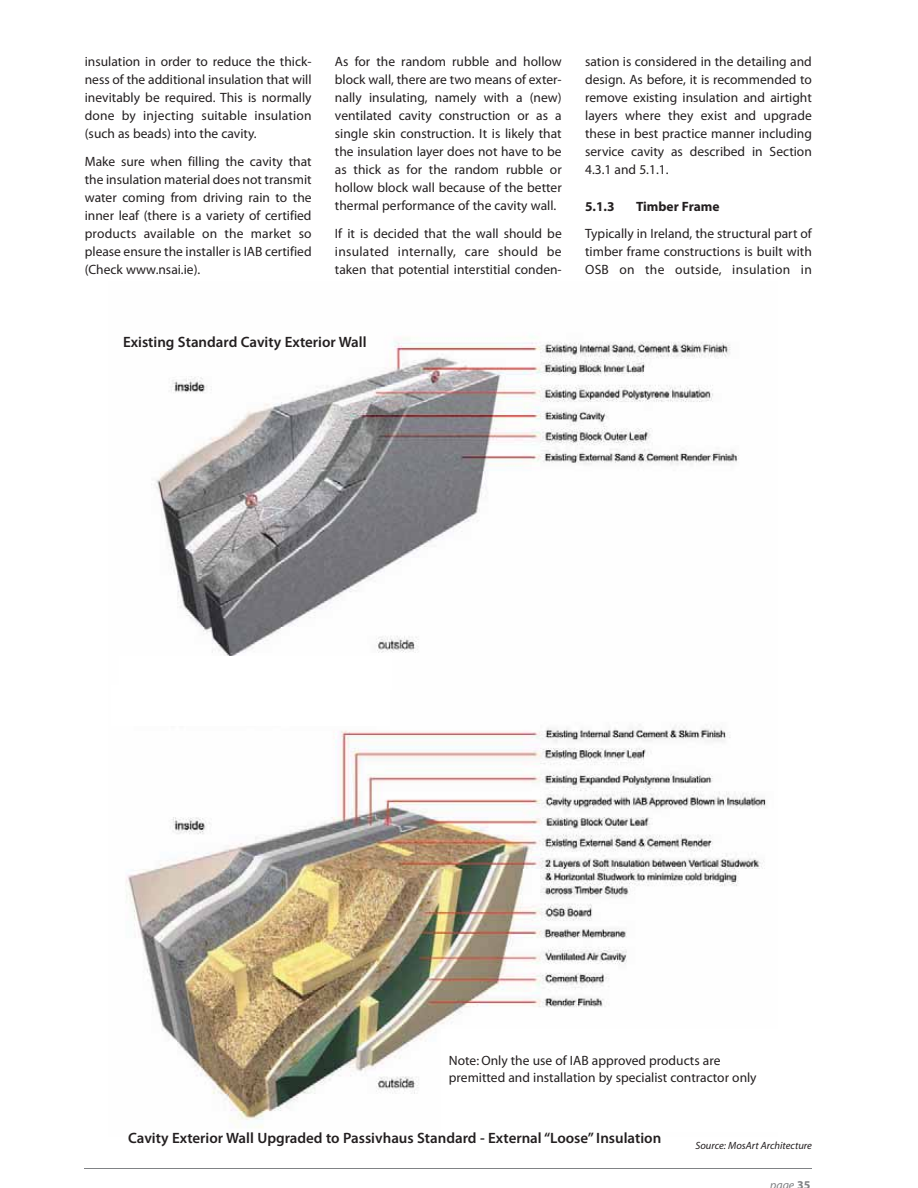
<style>
.page{position:relative;width:918px;height:1188px;background:#fff}
.page>*{position:absolute;margin:0;border:0;box-sizing:border-box;transform-origin:0 0}
.t1{font:600 15px "Myriad Pro";color:#231f20}
.t2{font:13.5px/18px "Myriad Pro";color:#231f20;text-align:justify}
.t3{font:13.5px/16.2px "Myriad";color:#231f20}
.t4{font:700 13.5px "Myriad Pro";color:#231f20}
.t5{font:italic 12px "Myriad Pro";color:#808285}
.t6{font:italic 10.5px "Myriad Pro";color:#231f20}
.s1{font-weight:700;font-style:normal}
</style>
<div class="page">
<hr style="left:85px;top:1168px;width:727px;height:1px;background:#808285">
<img style="left:126px;top:336px;width:640px;height:792px">
<div style="left:441px;top:1029px;width:339px;height:103px;background:#fff"></div>
<div style="left:119px;top:656px;width:273px;height:33px;background:#fff"></div>
<div style="left:111px;top:685px;width:279px;height:41px;background:#fff"></div>
<p class="t2" style="left:85px;top:54px;width:228px">insulation in order to reduce the thick&shy;ness of the additional insulation that will inevitably be required. This is normally done by injecting suitable insulation (such as beads) into the cavity.</p>
<p class="t2" style="left:85px;top:153px;width:228px">Make sure when filling the cavity that the insulation material does not transmit water coming from driving rain to the inner leaf (there is a variety of certified products available on the market so please ensure the installer is IAB certified (Check www.nsai.ie).</p>
<p class="t2" style="left:335px;top:54px;width:228px">As for the random rubble and hollow block wall, there are two means of exter&shy;nally insulating, namely with a (new) ventilated cavity construction or as a single skin construction. It is likely that the insulation layer does not have to be as thick as for the random rubble or hollow block wall because of the better thermal performance of the cavity wall.</p>
<p class="t2" style="left:335px;top:225px;width:228px">If it is decided that the wall should be insulated internally, care should be taken that potential interstitial conden-</p>
<p class="t2" style="left:585px;top:53px;width:228px">sation is considered in the detailing and design. As before, it is recommended to remove existing insulation and airtight layers where they exist and upgrade these in best practice manner including service cavity as described in Section 4.3.1 and 5.1.1.</p>
<p class="t4" style="left:585px;top:201px;width:31px">5.1.3</p>
<p class="t4" style="left:636px;top:201px;width:85px">Timber Frame</p>
<p class="t2" style="left:585px;top:226px;width:228px">Typically in Ireland, the structural part of timber frame constructions is built with OSB on the outside, insulation in</p>
<p class="t1" style="left:123px;top:336px;width:245px">Existing Standard Cavity Exterior Wall</p>
<p class="t3" style="left:449px;top:1054px;width:309px">Note: Only the use of IAB approved products are premitted and installation by specialist contractor only</p>
<p class="t1" style="left:128px;top:1132px;width:535px">Cavity Exterior Wall Upgraded to Passivhaus Standard - External “Loose” Insulation</p>
<p class="t6" style="left:696px;top:1141px;width:118px">Source: MosArt Architecture</p>
<p class="t5" style="left:770px;top:1181px;width:42px">page <span class="s1">35</span></p>
</div>
